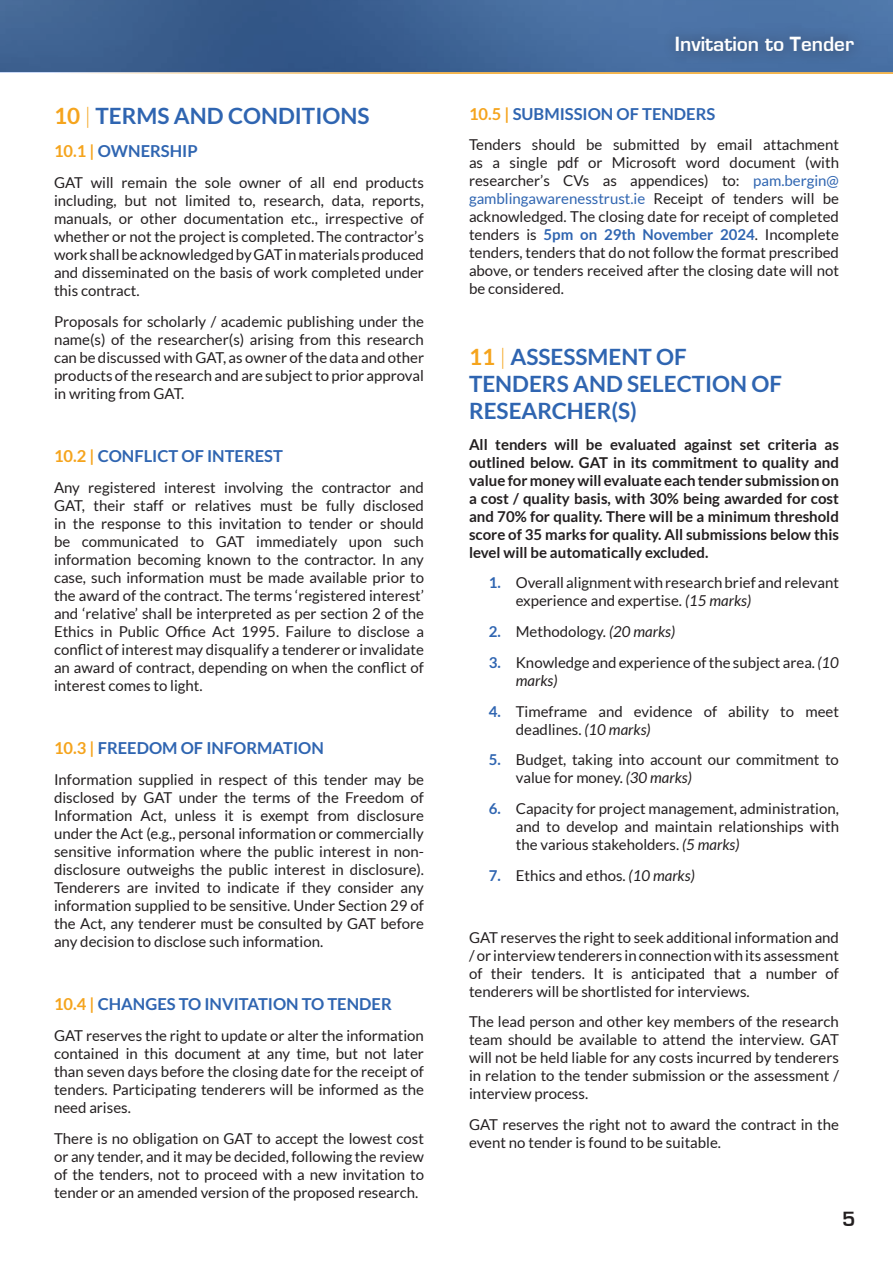
<style>
.page{position:relative;width:893px;height:1263px;background:#fff}
.page>*{position:absolute;margin:0;border:0;box-sizing:border-box;transform-origin:0 0}
.Heading_1{font:700 22.5px/27px "Lato";color:#2f65b1}
.t1{font:700 21.3px "Eurostile";color:#fff}
.t2{font:700 21.3px "Eurostile";color:#231f20}
.Heading_2{font:700 16.5px "Lato";color:#2f65b1}
.Main_Paragraph{font:15px/18px "Lato";color:#231f20;text-align:justify}
.Main_Paragraph-2{font:700 15px/18px "Lato";color:#231f20;text-align:justify}
.s1{color:#f5a41d}
.s2{font-weight:300;color:#f5a41d}
.s3{color:#2f65b1}
.s4{font-weight:700;color:#2f65b1}
.s5{font-style:italic}
</style>
<div class="page">
<svg style="left:0;top:0;width:893px;height:72px;background:#3f6495"></svg>
<div style="left:662px;top:23px;width:204px;height:42px;background:#476c9e"></div>
<hr style="left:54px;top:72px;width:839px;height:2px;background:#f5a41d">
<p class="Heading_1" style="left:54px;top:102px;width:317px"><span class="s1">10</span> <span class="s2">|</span> TERMS AND CONDITIONS</p>
<p class="Heading_2" style="left:54px;top:142px;width:145px"><span class="s1">10.1 |</span> OWNERSHIP</p>
<p class="Main_Paragraph" style="left:54px;top:173px;width:371px">GAT will remain the sole owner of all end products including, but not limited to, research, data, reports, manuals, or other documentation etc., irrespective of whether or not the project is completed. The contractor’s work shall be acknowledged by GAT in materials produced and disseminated on the basis of work completed under this contract.</p>
<p class="Main_Paragraph" style="left:54px;top:312px;width:372px">Proposals for scholarly / academic publishing under the name(s) of the researcher(s) arising from this research can be discussed with GAT, as owner of the data and other products of the research and are subject to prior approval in writing from GAT.</p>
<p class="Heading_2" style="left:54px;top:446px;width:230px"><span class="s1">10.2 |</span> CONFLICT OF INTEREST</p>
<p class="Main_Paragraph" style="left:54px;top:478px;width:372px">Any registered interest involving the contractor and GAT, their staff or relatives must be fully disclosed in the response to this invitation to tender or should be communicated to GAT immediately upon such information becoming known to the contractor. In any case, such information must be made available prior to the award of the contract. The terms ‘registered interest’ and ‘relative’ shall be interpreted as per section 2 of the Ethics in Public Office Act 1995. Failure to disclose a conflict of interest may disqualify a tenderer or invalidate an award of contract, depending on when the conflict of interest comes to light.</p>
<p class="Heading_2" style="left:54px;top:738px;width:271px"><span class="s1">10.3 |</span> FREEDOM OF INFORMATION</p>
<p class="Main_Paragraph" style="left:54px;top:770px;width:372px">Information supplied in respect of this tender may be disclosed by GAT under the terms of the Freedom of Information Act, unless it is exempt from disclosure under the Act (e.g., personal information or commercially sensitive information where the public interest in non&shy;disclosure outweighs the public interest in disclosure).<br>Tenderers are invited to indicate if they consider any information supplied to be sensitive. Under Section 29 of the Act, any tenderer must be consulted by GAT before any decision to disclose such information.</p>
<p class="Heading_2" style="left:54px;top:994px;width:339px"><span class="s1">10.4 |</span> CHANGES TO INVITATION TO TENDER</p>
<p class="Main_Paragraph" style="left:54px;top:1026px;width:371px">GAT reserves the right to update or alter the information contained in this document at any time, but not later than seven days before the closing date for the receipt of tenders. Participating tenderers will be informed as the need arises.</p>
<p class="Main_Paragraph" style="left:54px;top:1129px;width:372px">There is no obligation on GAT to accept the lowest cost or any tender, and it may be decided, following the review of the tenders, not to proceed with a new invitation to tender or an amended version of the proposed research.</p>
<h2 class="t1" style="left:675px;top:35px;width:181px">Invitation to Tender</h2>
<p class="Heading_2" style="left:469px;top:104px;width:248px"><span class="s1">10.5 |</span> SUBMISSION OF TENDERS</p>
<p class="Main_Paragraph" style="left:469px;top:136px;width:371px">Tenders should be submitted by email attachment as a single pdf or Microsoft word document (with researcher’s CVs as appendices) to: <span class="s3">pam.bergin@ gamblingawarenesstrust.ie</span> Receipt of tenders will be acknowledged. The closing date for receipt of completed tenders is <span class="s4">5pm on 29th November 2024</span>. Incomplete tenders, tenders that do not follow the format prescribed above, or tenders received after the closing date will not be considered.</p>
<p class="Heading_1" style="left:469px;top:343px;width:315px"><span class="s1">11</span> <span class="s2">|</span> ASSESSMENT OF<br>TENDERS AND SELECTION OF<br>RESEARCHER(S)</p>
<p class="Main_Paragraph-2" style="left:469px;top:435px;width:371px">All tenders will be evaluated against set criteria as outlined below. GAT in its commitment to quality and value for money will evaluate each tender submission on a cost / quality basis, with 30% being awarded for cost and 70% for quality. There will be a minimum threshold score of 35 marks for quality. All submissions below this level will be automatically excluded.</p>
<p class="Main_Paragraph" style="left:516px;top:574px;width:325px;text-indent:-27px"><span class="s4">1.</span> Overall alignment with research brief and relevant experience and expertise. <span class="s5">(15 marks)</span></p>
<p class="Main_Paragraph" style="left:489px;top:623px;width:188px"><span class="s4">2.</span> Methodology. <span class="s5">(20 marks)</span></p>
<p class="Main_Paragraph" style="left:516px;top:653px;width:325px;text-indent:-27px"><span class="s4">3.</span> Knowledge and experience of the subject area. <span class="s5">(10 marks)</span></p>
<p class="Main_Paragraph" style="left:516px;top:702px;width:325px;text-indent:-27px"><span class="s4">4.</span> Timeframe and evidence of ability to meet deadlines. <span class="s5">(10 marks)</span></p>
<p class="Main_Paragraph" style="left:516px;top:751px;width:325px;text-indent:-27px"><span class="s4">5.</span> Budget, taking into account our commitment to value for money. <span class="s5">(30 marks)</span></p>
<p class="Main_Paragraph" style="left:516px;top:800px;width:325px;text-indent:-27px"><span class="s4">6.</span> Capacity for project management, administration, and to develop and maintain relationships with the various stakeholders. <span class="s5">(5 marks)</span></p>
<p class="Main_Paragraph" style="left:489px;top:866px;width:208px"><span class="s4">7.</span> Ethics and ethos. <span class="s5">(10 marks)</span></p>
<p class="Main_Paragraph" style="left:469px;top:928px;width:371px">GAT reserves the right to seek additional information and / or interview tenderers in connection with its assessment of their tenders. It is anticipated that a number of tenderers will be shortlisted for interviews.</p>
<p class="Main_Paragraph" style="left:469px;top:1013px;width:371px">The lead person and other key members of the research team should be available to attend the interview. GAT will not be held liable for any costs incurred by tenderers in relation to the tender submission or the assessment / interview process.</p>
<p class="Main_Paragraph" style="left:469px;top:1115px;width:371px">GAT reserves the right not to award the contract in the event no tender is found to be suitable.</p>
<h2 class="t2" style="left:842px;top:1211px;width:15px">5</h2>
</div>
